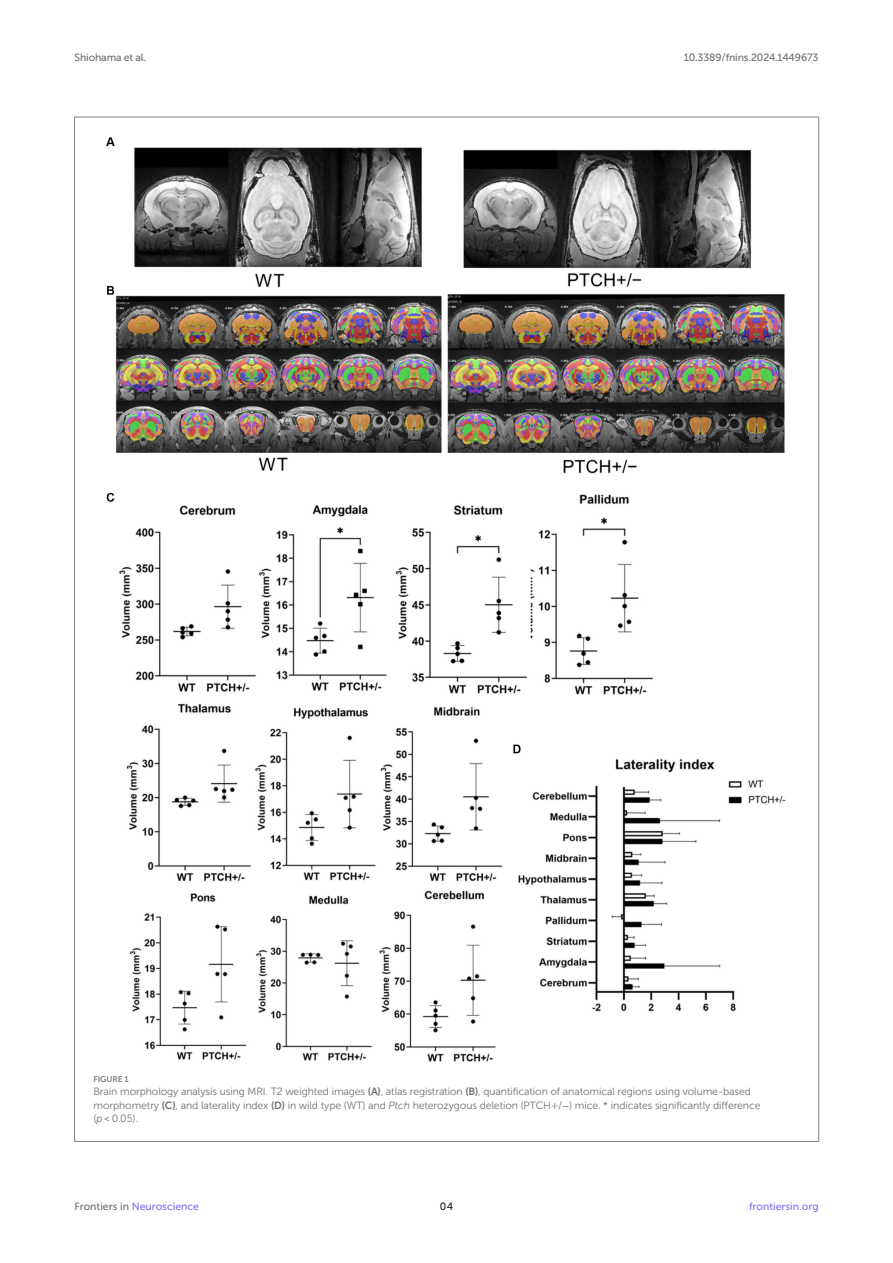
<style>
.page{position:relative;width:893px;height:1263px;background:#fff}
.page>*{position:absolute;margin:0;border:0;box-sizing:border-box;transform-origin:0 0}
.FIG_LEG{font:10.5px/13.5px "Museo Sans 300";letter-spacing:-.01em;color:#706f70}
.t1{font:10.5px "Museo Sans 500";letter-spacing:-.015em;color:#706f70}
.t2{font:10.5px "Museo Sans 500";color:#856df0}
.t3{font:10.5px "Museo Sans 500";color:#1b1c1b}
.FIG_HD{font:8.25px "Museo Sans 700";letter-spacing:-.01em;color:#7e7f7f}
.s1{font-family:"Museo Sans 700"}
.s2{font-style:italic}
.s3{font-family:"STIX General"}
.s4{color:#706f70}
</style>
<div class="page">
<img style="left:106px;top:137px;width:680px;height:925px">
<p class="t1" style="left:74px;top:51px;width:73px">Shiohama et al.</p>
<p class="t1" style="left:684px;top:51px;width:136px">10.3389/fnins.2024.1449673</p>
<p class="FIG_HD" style="left:94px;top:1074px;width:37px">FIGURE 1</p>
<p class="FIG_LEG" style="left:94px;top:1085px;width:668px">Brain morphology analysis using MRI. T2 weighted images <span class="s1">(A)</span>, atlas registration <span class="s1">(B)</span>, quantification of anatomical regions using volume-based morphometry <span class="s1">(C)</span>, and laterality index <span class="s1">(D)</span> in wild type (WT) and <span class="s2">Ptch</span> heterozygous deletion (PTCH+/<span class="s3">−</span>) mice. * indicates significantly difference (<span class="s2">p</span> &lt; 0.05).</p>
<p class="t2" style="left:74px;top:1200px;width:126px"><span class="s4">Frontiers in</span> Neuroscience</p>
<p class="t3" style="left:440px;top:1200px;width:15px">04</p>
<p class="t2" style="left:749px;top:1200px;width:71px">frontiersin.org</p>
</div>
